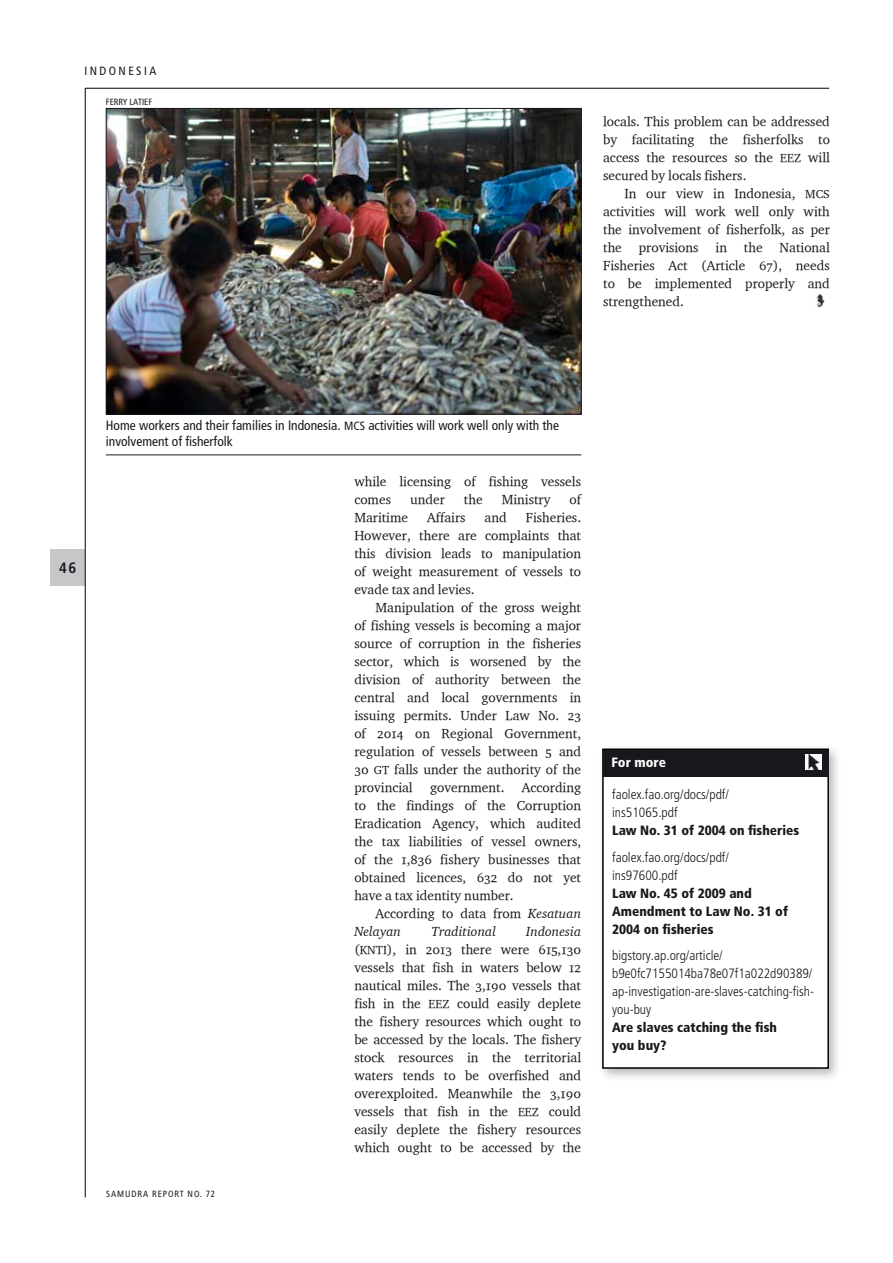
<style>
.page{position:relative;width:893px;height:1263px;background:#fff}
.page>*{position:absolute;margin:0;border:0;box-sizing:border-box;transform-origin:0 0}
.t1{font:700 condensed 15px "Frutiger";color:#1a171c}
.t2{font:13.5px/18px "Charter OSITCTT";color:#1a171c;text-align:justify}
.t3{font:300 condensed 13.5px/18px "Frutiger";color:#1a171c}
.t4{font:900 condensed 13.5px/18px "Frutiger";color:#1a171c}
.t5{font:condensed 13.5px/16.2px "Frutiger";color:#1a171c}
.t6{font:13.5px "Charter OSITCTT Italic";color:#1a171c}
.t7{font:900 condensed 13.5px "Frutiger";color:#fff}
.t8{font:condensed 12px "Frutiger";letter-spacing:.2em;color:#1a171c}
.t9{font:condensed 9px "Frutiger";letter-spacing:.1em;color:#1a171c}
.t10{font:condensed 9px "Frutiger";color:#1a171c}
.s1{font-size:12px}
.s2{font-family:"Charter OSITCTT Italic"}
</style>
<div class="page">
<div style="left:51px;top:550px;width:34px;height:36px;background:#c6c7c9"></div>
<hr style="left:85px;top:88px;width:1px;height:1109px;background:#000">
<hr style="left:85px;top:88px;width:744px;height:1px;background:#000">
<img style="left:816px;top:294px;width:9px;height:13px">
<div style="left:597px;top:743px;width:253px;height:346px;background:#1a171c;opacity:.3"></div>
<div style="left:603px;top:749px;width:225px;height:319px;background:#fff"></div>
<div style="left:602px;top:748px;width:227px;height:321px;border:2px solid #000"></div>
<div style="left:603px;top:750px;width:225px;height:26px;background:#1a171c"></div>
<img style="left:805px;top:754px;width:17px;height:15px">
<hr style="left:106px;top:455px;width:475px;height:1px;background:#1a171c">
<img style="left:108px;top:110px;width:471px;height:302px">
<div style="left:106px;top:108px;width:475px;height:306px;border:1px solid #1a171c"></div>
<p class="t8" style="left:85px;top:64px;width:73px">Indonesi a</p>
<p class="t10" style="left:106px;top:97px;width:47px">Ferry Latief</p>
<p class="t2" style="left:603px;top:112px;width:228px">locals. This problem can be addressed by facilitating the fisherfolks to access the resources so the <span class="s1">EEZ</span> will secured by locals fishers.</p>
<p class="t2" style="left:603px;top:184px;width:228px;text-indent:21px">In our view in Indonesia, <span class="s1">MCS </span>activities will work well only with the involvement of fisherfolk, as per the</p>
<p class="t2" style="left:603px;top:238px;width:228px;text-indent:176px">National Fisheries Act (Article 67), needs to be implemented properly and strengthened.</p>
<p class="t2" style="left:639px;top:238px;width:61px">provisions</p>
<p class="t2" style="left:716px;top:238px;width:13px">in</p>
<p class="t2" style="left:744px;top:238px;width:20px">the</p>
<p class="t1" style="left:59px;top:559px;width:19px">46</p>
<p class="t5" style="left:106px;top:417px;width:455px">Home workers and their families in Indonesia. <span class="s1">MCS</span> activities will work well only with the involvement of fisherfolk</p>
<p class="t2" style="left:354px;top:472px;width:228px">while licensing of fishing vessels comes</p>
<p class="t2" style="left:410px;top:490px;width:36px">under</p>
<p class="t2" style="left:464px;top:490px;width:20px">the</p>
<p class="t2" style="left:502px;top:490px;width:50px">Ministry</p>
<p class="t2" style="left:569px;top:490px;width:13px">of</p>
<p class="t9" style="left:106px;top:1189px;width:110px">SAMUDRA Report No. 72</p>
<p class="t2" style="left:354px;top:508px;width:55px">Maritime</p>
<p class="t2" style="left:427px;top:508px;width:40px">Affairs</p>
<p class="t2" style="left:485px;top:508px;width:24px">and</p>
<p class="t2" style="left:354px;top:508px;width:228px;text-indent:171px">Fisheries.<br>However, there are complaints that this division leads to manipulation of weight measurement of vessels to evade tax and levies.</p>
<p class="t2" style="left:354px;top:598px;width:228px;text-indent:21px">Manipulation of the gross weight of fishing vessels is becoming a major source of corruption in the fisheries sector, which is worsened by the division of authority between the central and local governments in issuing permits. Under Law No. 23 of 2014 on Regional Government, regulation of vessels between 5 and 30 <span class="s1">GT</span> falls under the authority of the provincial</p>
<p class="t2" style="left:354px;top:778px;width:228px;text-indent:168px">According to the findings of the Corruption Eradication Agency, which audited the tax liabilities of vessel owners, of the 1,836 fishery businesses that obtained licences, 632 do not yet have a tax identity number.</p>
<p class="t2" style="left:376px;top:904px;width:207px">According to data from <span class="s2">Kesatuan</span></p>
<p class="t6" style="left:354px;top:923px;width:48px">Nelayan</p>
<p class="t6" style="left:431px;top:923px;width:66px">Traditional</p>
<p class="t6" style="left:526px;top:923px;width:56px">Indonesia</p>
<p class="t2" style="left:354px;top:940px;width:228px">(<span class="s1">KNTI</span>), in 2013 there were 615,130 vessels that fish in waters below 12 nautical miles. The 3,190 vessels that fish in the <span class="s1">EEZ</span> could easily deplete the fishery resources which ought to be accessed by the locals. The fishery stock resources in the territorial waters tends to be overfished and overexploited. Meanwhile the 3,190 vessels that fish in the <span class="s1">EEZ</span> could easily deplete the fishery resources which ought to be accessed by the</p>
<p class="t2" style="left:430px;top:778px;width:76px">government.</p>
<p class="t7" style="left:611px;top:754px;width:56px">For more</p>
<p class="t3" style="left:612px;top:786px;width:118px">faolex.fao.org/docs/pdf/ ins51065.pdf</p>
<p class="t4" style="left:612px;top:822px;width:188px">Law No. 31 of 2004 on fisheries</p>
<p class="t3" style="left:612px;top:848px;width:118px">faolex.fao.org/docs/pdf/ ins97600.pdf</p>
<p class="t4" style="left:612px;top:884px;width:177px">Law No. 45 of 2009 and<br>Amendment to Law No. 31 of<br>2004 on fisheries</p>
<p class="t3" style="left:612px;top:947px;width:204px">bigstory.ap.org/article/ b9e0fc7155014ba78e07f1a022d90389/ ap-investigation-are-slaves-catching-fish&shy;you-buy</p>
<p class="t4" style="left:612px;top:1019px;width:166px">Are slaves catching the fish you buy?</p>
</div>
